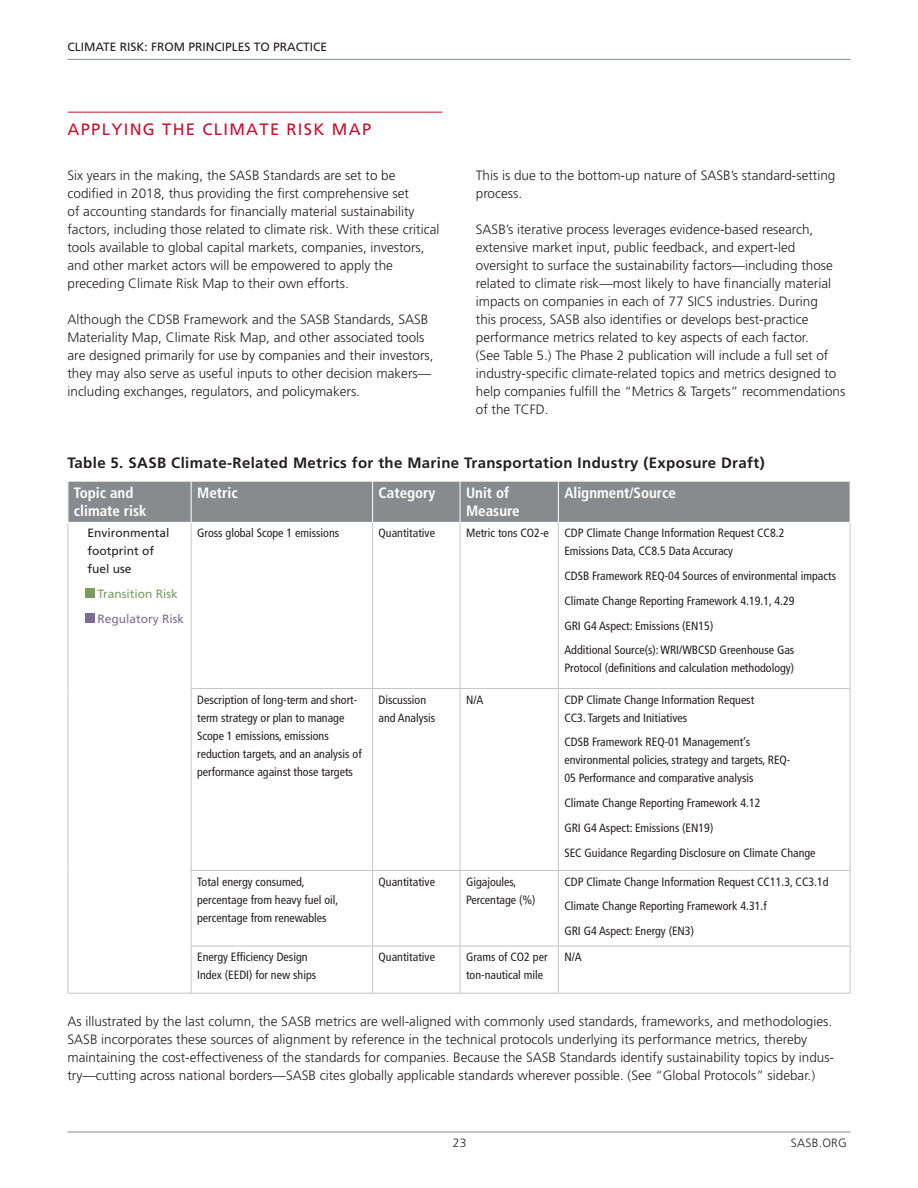
<style>
.page{position:relative;width:918px;height:1188px;background:#fff}
.page>*{position:absolute;margin:0;border:0;box-sizing:border-box;transform-origin:0 0}
.TITLE_1{font:16.5px "Frutiger LT Std";letter-spacing:.08em;color:#c8102e}
.TITLE_3{font:700 15px "Frutiger LT Std";letter-spacing:.025em;color:#231f20}
.Table_Header{font:700 condensed 15px/18px "Frutiger LT Std";color:#fff}
.BODY{font:300 13.5px/18px "Frutiger LT Std";color:#231f20}
.Table_Body{font:condensed 12px/18px "Frutiger LT Std";color:#231f20}
.Alignment_Key{font:12px/18px "Frutiger LT Std";color:#231f20}
.Alignment_Key-2{font:12px "Frutiger LT Std";color:#7b9b61}
.Alignment_Key-3{font:12px "Frutiger LT Std";color:#7d6c95}
.t1{font:300 12px "Frutiger LT Std";letter-spacing:.025em;color:#231f20}
</style>
<div class="page">
<hr style="left:68px;top:59px;width:782px;height:1px;background:#888b8d">
<hr style="left:68px;top:1132px;width:782px;height:1px;background:#888b8d">
<div style="left:69px;top:482px;width:781px;height:40px;background:#888b8d"></div>
<hr style="left:191px;top:482px;width:1px;height:40px;background:#fff">
<hr style="left:372px;top:482px;width:1px;height:40px;background:#fff">
<hr style="left:460px;top:482px;width:1px;height:40px;background:#fff">
<hr style="left:558px;top:482px;width:1px;height:40px;background:#fff">
<hr style="left:68px;top:523px;width:1px;height:165px;background:#c7c5c5">
<hr style="left:191px;top:523px;width:1px;height:165px;background:#c7c5c5">
<hr style="left:372px;top:523px;width:1px;height:165px;background:#c7c5c5">
<hr style="left:460px;top:523px;width:1px;height:165px;background:#c7c5c5">
<hr style="left:558px;top:523px;width:1px;height:165px;background:#c7c5c5">
<hr style="left:850px;top:523px;width:1px;height:165px;background:#c7c5c5">
<hr style="left:68px;top:689px;width:1px;height:181px;background:#c7c5c5">
<hr style="left:191px;top:688px;width:182px;height:1px;background:#c7c5c5">
<hr style="left:191px;top:689px;width:1px;height:181px;background:#c7c5c5">
<hr style="left:373px;top:688px;width:87px;height:1px;background:#c7c5c5">
<hr style="left:372px;top:689px;width:1px;height:181px;background:#c7c5c5">
<hr style="left:460px;top:688px;width:98px;height:1px;background:#c7c5c5">
<hr style="left:460px;top:689px;width:1px;height:181px;background:#c7c5c5">
<hr style="left:558px;top:688px;width:292px;height:1px;background:#c7c5c5">
<hr style="left:558px;top:689px;width:1px;height:181px;background:#c7c5c5">
<hr style="left:850px;top:689px;width:1px;height:181px;background:#c7c5c5">
<hr style="left:68px;top:870px;width:1px;height:76px;background:#c7c5c5">
<hr style="left:68px;top:946px;width:1px;height:47px;background:#c7c5c5">
<hr style="left:191px;top:870px;width:182px;height:1px;background:#c7c5c5">
<hr style="left:191px;top:871px;width:1px;height:75px;background:#c7c5c5">
<hr style="left:373px;top:870px;width:87px;height:1px;background:#c7c5c5">
<hr style="left:372px;top:871px;width:1px;height:75px;background:#c7c5c5">
<hr style="left:460px;top:870px;width:98px;height:1px;background:#c7c5c5">
<hr style="left:460px;top:871px;width:1px;height:75px;background:#c7c5c5">
<hr style="left:558px;top:870px;width:292px;height:1px;background:#c7c5c5">
<hr style="left:558px;top:871px;width:1px;height:75px;background:#c7c5c5">
<hr style="left:850px;top:871px;width:1px;height:75px;background:#c7c5c5">
<hr style="left:191px;top:946px;width:182px;height:1px;background:#c7c5c5">
<hr style="left:191px;top:946px;width:1px;height:47px;background:#c7c5c5">
<hr style="left:373px;top:946px;width:87px;height:1px;background:#c7c5c5">
<hr style="left:372px;top:946px;width:1px;height:47px;background:#c7c5c5">
<hr style="left:460px;top:946px;width:98px;height:1px;background:#c7c5c5">
<hr style="left:460px;top:946px;width:1px;height:47px;background:#c7c5c5">
<hr style="left:558px;top:946px;width:292px;height:1px;background:#c7c5c5">
<hr style="left:558px;top:946px;width:1px;height:47px;background:#c7c5c5">
<hr style="left:850px;top:946px;width:1px;height:47px;background:#c7c5c5">
<hr style="left:68px;top:993px;width:123px;height:1px;background:#c7c5c5">
<hr style="left:191px;top:993px;width:182px;height:1px;background:#c7c5c5">
<hr style="left:373px;top:993px;width:87px;height:1px;background:#c7c5c5">
<hr style="left:460px;top:993px;width:98px;height:1px;background:#c7c5c5">
<hr style="left:558px;top:993px;width:292px;height:1px;background:#c7c5c5">
<div style="left:85px;top:613px;width:9px;height:10px;background:#7d6d95"></div>
<div style="left:85px;top:589px;width:9px;height:9px;background:#7b9b61"></div>
<hr style="left:68px;top:112px;width:374px;height:1px;background:#c8102e">
<p class="Alignment_Key" style="left:68px;top:38px;width:261px">CLIMATE RISK: FROM PRINCIPLES TO PRACTICE</p>
<p class="TITLE_1" style="left:68px;top:119px;width:305px">APPLYING THE CLIMATE RISK MAP</p>
<p class="BODY" style="left:68px;top:167px;width:374px">Six years in the making, the SASB Standards are set to be codified in 2018, thus providing the first comprehensive set<br>of accounting standards for financially material sustainability factors, including those related to climate risk. With these critical tools available to global capital markets, companies, investors, and other market actors will be empowered to apply the preceding Climate Risk Map to their own efforts.</p>
<p class="BODY" style="left:68px;top:311px;width:368px">Although the CDSB Framework and the SASB Standards, SASB Materiality Map, Climate Risk Map, and other associated tools are designed primarily for use by companies and their investors, they may also serve as useful inputs to other decision makers— including exchanges, regulators, and policymakers.</p>
<p class="BODY" style="left:476px;top:166px;width:361px">This is due to the bottom-up nature of SASB’s standard-setting process.</p>
<p class="BODY" style="left:476px;top:220px;width:371px">SASB’s iterative process leverages evidence-based research, extensive market input, public feedback, and expert-led oversight to surface the sustainability factors—including those related to climate risk—most likely to have financially material impacts on companies in each of 77 SICS industries. During<br>this process, SASB also identifies or develops best-practice performance metrics related to key aspects of each factor.<br>(See Table 5.) The Phase 2 publication will include a full set of industry-specific climate-related topics and metrics designed to help companies fulfill the “Metrics &amp; Targets” recommendations of the TCFD.</p>
<p class="TITLE_3" style="left:68px;top:454px;width:699px">Table 5. SASB Climate-Related Metrics for the Marine Transportation Industry (Exposure Draft)</p>
<p class="Table_Header" style="left:74px;top:484px;width:74px">Topic and climate risk</p>
<p class="Table_Header" style="left:197px;top:484px;width:42px">Metric</p>
<p class="Table_Header" style="left:379px;top:484px;width:58px">Category</p>
<p class="Table_Header" style="left:466px;top:484px;width:55px">Unit of<br>Measure</p>
<p class="Table_Header" style="left:564px;top:484px;width:113px">Alignment/Source</p>
<p class="Alignment_Key" style="left:87px;top:524px;width:84px">Environmental footprint of fuel use</p>
<p class="Alignment_Key-2" style="left:97px;top:587px;width:82px">Transition Risk</p>
<p class="Alignment_Key-3" style="left:97px;top:612px;width:88px">Regulatory Risk</p>
<p class="Table_Body" style="left:197px;top:524px;width:144px">Gross global Scope 1 emissions</p>
<p class="Table_Body" style="left:379px;top:524px;width:58px">Quantitative</p>
<p class="Table_Body" style="left:466px;top:524px;width:84px">Metric tons CO2-e</p>
<p class="Table_Body" style="left:564px;top:524px;width:222px">CDP Climate Change Information Request CC8.2<br>Emissions Data, CC8.5 Data Accuracy</p>
<p class="Table_Body" style="left:564px;top:567px;width:273px">CDSB Framework REQ-04 Sources of environmental impacts</p>
<p class="Table_Body" style="left:564px;top:592px;width:232px">Climate Change Reporting Framework 4.19.1, 4.29</p>
<p class="Table_Body" style="left:564px;top:617px;width:151px">GRI G4 Aspect: Emissions (EN15)</p>
<p class="Table_Body" style="left:564px;top:641px;width:231px">Additional Source(s): WRI/WBCSD Greenhouse Gas<br>Protocol (definitions and calculation methodology)</p>
<p class="Table_Body" style="left:197px;top:690px;width:166px">Description of long-term and short&shy;term strategy or plan to manage Scope 1 emissions, emissions reduction targets, and an analysis of performance against those targets</p>
<p class="Table_Body" style="left:379px;top:690px;width:58px">Discussion and Analysis</p>
<p class="Table_Body" style="left:466px;top:690px;width:19px">N/A</p>
<p class="Table_Body" style="left:564px;top:690px;width:191px">CDP Climate Change Information Request<br>CC3. Targets and Initiatives</p>
<p class="Table_Body" style="left:564px;top:733px;width:228px">CDSB Framework REQ-01 Management’s environmental policies, strategy and targets, REQ-<br>05 Performance and comparative analysis</p>
<p class="Table_Body" style="left:564px;top:794px;width:198px">Climate Change Reporting Framework 4.12</p>
<p class="Table_Body" style="left:564px;top:819px;width:151px">GRI G4 Aspect: Emissions (EN19)</p>
<p class="Table_Body" style="left:564px;top:843px;width:253px">SEC Guidance Regarding Disclosure on Climate Change</p>
<p class="Table_Body" style="left:197px;top:872px;width:143px">Total energy consumed, percentage from heavy fuel oil, percentage from renewables</p>
<p class="Table_Body" style="left:379px;top:872px;width:58px">Quantitative</p>
<p class="Table_Body" style="left:466px;top:872px;width:71px">Gigajoules,<br>Percentage (%)</p>
<p class="Table_Body" style="left:564px;top:872px;width:266px">CDP Climate Change Information Request CC11.3, CC3.1d</p>
<p class="Table_Body" style="left:564px;top:897px;width:204px">Climate Change Reporting Framework 4.31.f</p>
<p class="Table_Body" style="left:564px;top:922px;width:131px">GRI G4 Aspect: Energy (EN3)</p>
<p class="Table_Body" style="left:197px;top:948px;width:121px">Energy Efficiency Design<br>Index (EEDI) for new ships</p>
<p class="Table_Body" style="left:379px;top:948px;width:58px">Quantitative</p>
<p class="Table_Body" style="left:466px;top:948px;width:83px">Grams of CO2 per ton-nautical mile</p>
<p class="Table_Body" style="left:564px;top:948px;width:19px">N/A</p>
<p class="BODY" style="left:68px;top:1013px;width:768px">As illustrated by the last column, the SASB metrics are well-aligned with commonly used standards, frameworks, and methodologies.<br>SASB incorporates these sources of alignment by reference in the technical protocols underlying its performance metrics, thereby maintaining the cost-effectiveness of the standards for companies. Because the SASB Standards identify sustainability topics by indus&shy;try—cutting across national borders—SASB cites globally applicable standards wherever possible. (See “Global Protocols” sidebar.)</p>
<p class="t1" style="left:453px;top:1136px;width:15px">23</p>
<p class="t1" style="left:791px;top:1136px;width:58px">SASB.ORG</p>
</div>
